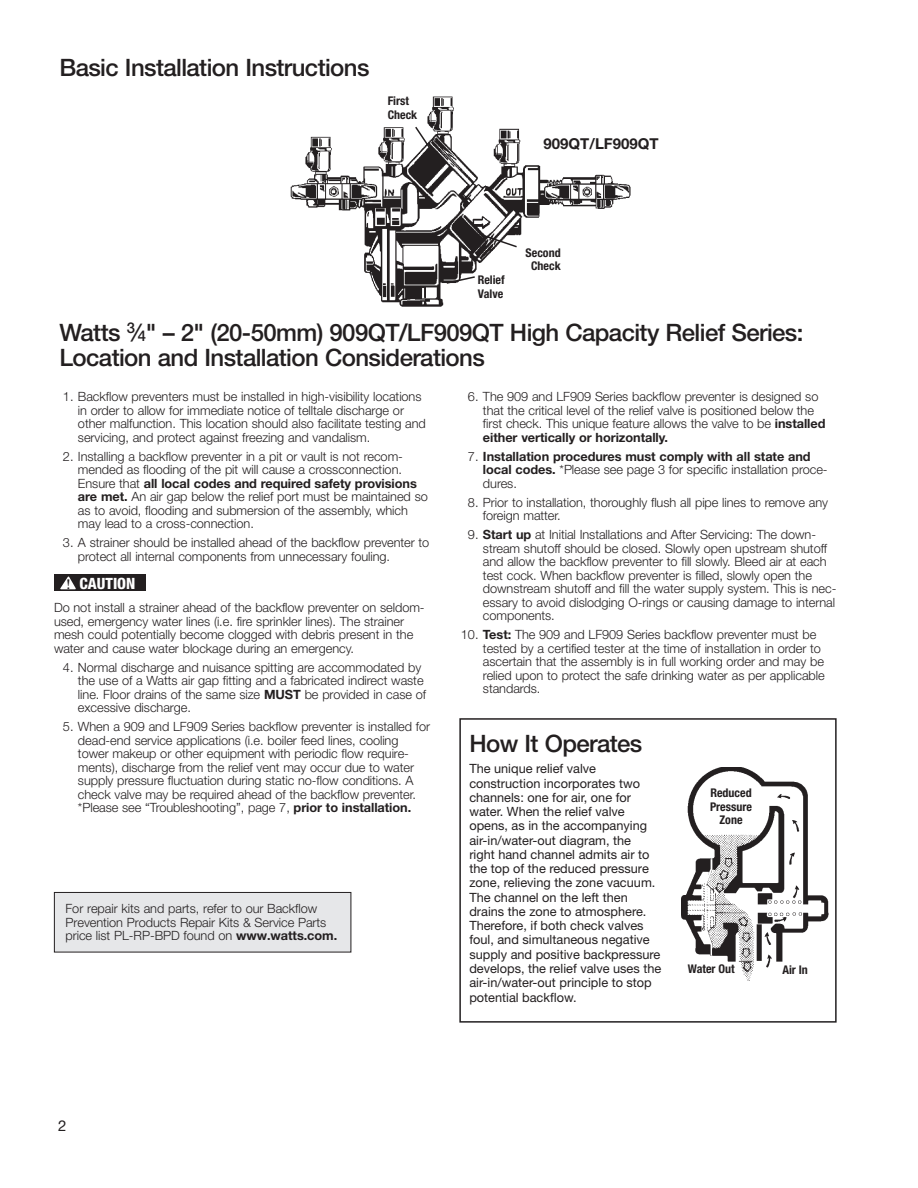
<style>
.page{position:relative;width:918px;height:1188px;background:#fff}
.page>*{position:absolute;margin:0;border:0;box-sizing:border-box;transform-origin:0 0}
.t1{font:500 24px/25.5px "Helvetica Neue LT Std";letter-spacing:-.025em;color:#231f20}
.t2{font:800 condensed 15.6px "Helvetica Neue LT Std";color:#fff}
.t3{font:700 15px "Helvetica Neue LT Std";color:#231f20}
.t4{font:15px "Helvetica Neue LT Std";color:#231f20}
.t5{font:300 12.75px/13.5px "Helvetica Neue LT Std";letter-spacing:-.005em;color:#231f20}
.t6{font:12.75px/14.2px "Helvetica Neue LT Std";color:#231f20}
.t7{font:700 12.75px/13.5px "Helvetica Neue LT Std";letter-spacing:-.005em;color:#231f20}
.t8{font:700 condensed 12px/13.5px "Helvetica Neue LT Std";color:#231f20}
.s1{font-size:14.85px}
.s2{font-weight:700}
.s3{font-family:"Minion Pro Semibold Subh";font-weight:400;font-stretch:normal;font-size:14.55px;color:#231f20}
.s4{font-weight:300}
</style>
<div class="page">
<div style="left:54px;top:574px;width:91px;height:17px;background:#231f20"></div>
<svg style="left:60px;top:576px;width:16px;height:13px"></svg>
<img style="left:291px;top:97px;width:340px;height:210px">
<svg style="left:414px;top:125px;width:24px;height:34px"></svg>
<svg style="left:481px;top:234px;width:37px;height:15px"></svg>
<svg style="left:445px;top:275px;width:32px;height:10px"></svg>
<div style="left:459px;top:718px;width:378px;height:305px;border:2px solid #231f20"></div>
<img style="left:682px;top:768px;width:146px;height:213px">
<div style="left:54px;top:892px;width:297px;height:60px;background:#e6e7e9"></div>
<div style="left:54px;top:892px;width:297px;height:60px;border:1px solid #231f20"></div>
<h1 class="t1" style="left:59px;top:54px;width:312px">Basic Installation Instructions</h1>
<p class="t8" style="left:388px;top:94px;width:31px">First<br>Check</p>
<p class="t3" style="left:544px;top:134px;width:117px">909QT/LF909QT</p>
<p class="t8" style="left:478px;top:273px;width:29px">Relief<br>Valve</p>
<p class="t8" style="left:526px;top:246px;width:37px;text-align:center">Second<br>Check</p>
<h1 class="t1" style="left:59px;top:319px;width:746px">Watts <sup>3</sup>⁄<span class="s1">4</span>" – 2" (20-50mm) 909QT/LF909QT High Capacity Relief Series:<br>Location and Installation Considerations</h1>
<p class="t5" style="left:78px;top:390px;width:349px;text-indent:-15px">1. Backflow preventers must be installed in high-visibility locations in order to allow for immediate notice of telltale discharge or other malfunction. This location should also facilitate testing and servicing, and protect against freezing and vandalism.</p>
<p class="t5" style="left:78px;top:449px;width:351px;text-indent:-15px">2. Installing a backflow preventer in a pit or vault is not recom&shy;mended as flooding of the pit will cause a crossconnection.<br>Ensure that <span class="s2">all local codes and required safety provisions are met.</span> An air gap below the relief port must be maintained so as to avoid, flooding and submersion of the assembly, which may lead to a cross-connection.</p>
<p class="t5" style="left:78px;top:536px;width:353px;text-indent:-15px">3. A strainer should be installed ahead of the backflow preventer to protect all internal components from unnecessary fouling.</p>
<p class="t2" style="left:66px;top:573px;width:71px"><span class="s3">!</span> CAUTION</p>
<p class="t5" style="left:54px;top:601px;width:372px">Do not install a strainer ahead of the backflow preventer on seldom&shy;used, emergency water lines (i.e. fire sprinkler lines). The strainer mesh could potentially become clogged with debris present in the water and cause water blockage during an emergency.</p>
<p class="t5" style="left:78px;top:660px;width:350px;text-indent:-15px">4. Normal discharge and nuisance spitting are accommodated by the use of a Watts air gap fitting and a fabricated indirect waste line. Floor drains of the same size <span class="s2">MUST</span> be provided in case of excessive discharge.</p>
<p class="t5" style="left:78px;top:720px;width:354px;text-indent:-15px">5. When a 909 and LF909 Series backflow preventer is installed for dead-end service applications (i.e. boiler feed lines, cooling tower makeup or other equipment with periodic flow require&shy;ments), discharge from the relief vent may occur due to water supply pressure fluctuation during static no-flow conditions. A check valve may be required ahead of the backflow preventer. *Please see “Troubleshooting”, page 7, <span class="s2">prior to installation.</span></p>
<p class="t5" style="left:66px;top:902px;width:273px">For repair kits and parts, refer to our Backflow<br>Prevention Products Repair Kits &amp; Service Parts price list PL-RP-BPD found on <span class="s2">www.watts.com.</span></p>
<p class="t5" style="left:483px;top:390px;width:344px;text-indent:-15px">6. The 909 and LF909 Series backflow preventer is designed so that the critical level of the relief valve is positioned below the first check. This unique feature allows the valve to be <span class="s2">installed either vertically or horizontally.</span></p>
<p class="t7" style="left:483px;top:449px;width:346px;text-indent:-15px"><span class="s4">7.</span> Installation procedures must comply with all state and local codes. <span class="s4">*Please see page 3 for specific installation proce&shy;dures.</span></p>
<p class="t5" style="left:483px;top:495px;width:347px;text-indent:-15px">8. Prior to installation, thoroughly flush all pipe lines to remove any foreign matter.</p>
<p class="t5" style="left:483px;top:528px;width:355px;text-indent:-15px">9. <span class="s2">Start up</span> at Initial Installations and After Servicing: The down&shy;stream shutoff should be closed. Slowly open upstream shutoff and allow the backflow preventer to fill slowly. Bleed air at each test cock. When backflow preventer is filled, slowly open the downstream shutoff and fill the water supply system. This is nec&shy;essary to avoid dislodging O-rings or causing damage to internal components.</p>
<p class="t5" style="left:483px;top:628px;width:343px;text-indent:-22px">10. <span class="s2">Test:</span> The 909 and LF909 Series backflow preventer must be tested by a certified tester at the time of installation in order to ascertain that the assembly is in full working order and may be relied upon to protect the safe drinking water as per applicable standards.</p>
<h1 class="t1" style="left:469px;top:731px;width:175px">How It Operates</h1>
<p class="t6" style="left:469px;top:762px;width:193px">The unique relief valve construction incorporates two channels: one for air, one for water. When the relief valve opens, as in the accompanying air-in/water-out diagram, the<br>right hand channel admits air to the top of the reduced pressure zone, relieving the zone vacuum.<br>The channel on the left then drains the zone to atmosphere.<br>Therefore, if both check valves foul, and simultaneous negative supply and positive backpressure develops, the relief valve uses the air-in/water-out principle to stop potential backflow.</p>
<p class="t8" style="left:710px;top:786px;width:43px;text-align:center">Reduced<br>Pressure<br>Zone</p>
<p class="t8" style="left:688px;top:962px;width:48px">Water Out</p>
<p class="t8" style="left:782px;top:962px;width:27px">Air In</p>
<p class="t4" style="left:58px;top:1117px;width:10px">2</p>
</div>
